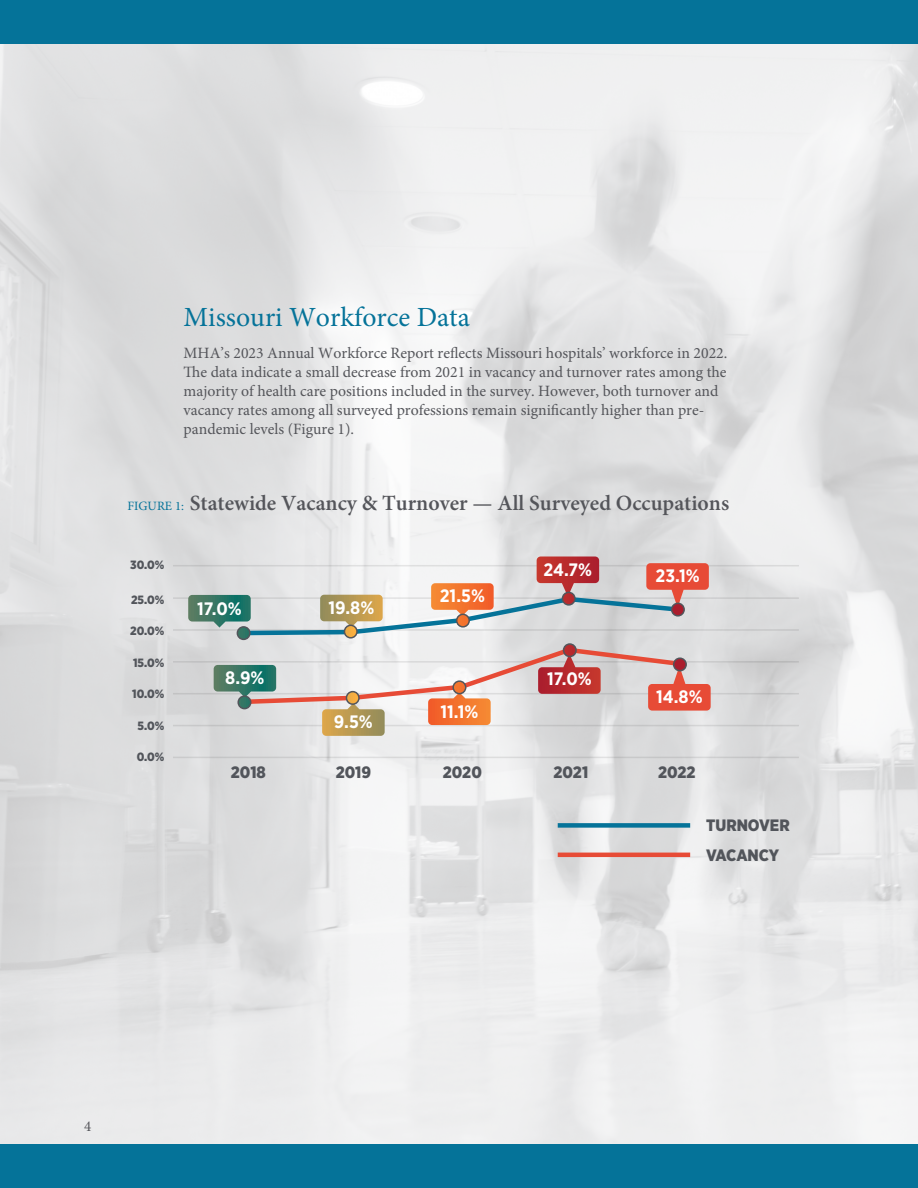
<style>
.page{position:relative;width:918px;height:1188px;background:#fff}
.page>*{position:absolute;margin:0;border:0;box-sizing:border-box;transform-origin:0 0}
.body_text-sans_serif{font:27.75px "Minion Pro";color:#057399}
.body_text-sans_serif-2{font:600 21.75px "Minion Pro";color:#54555a}
.t1{font:700 18px "Gotham Narrow";color:#fff}
.t2{font:900 16.5px "Gotham Narrow";color:#52555b}
.body_text-sans_serif-3{font:15.75px/18.9px "Minion Pro";color:#54555a}
.t3{font:15px "Minion Pro";color:#54555a}
.t4{font:900 12px "Gotham Narrow";color:#52555b}
.s1{font-weight:400;font-size:12.75px;color:#057399}
</style>
<div class="page">
<img style="left:0;top:43px;width:918px;height:1102px">
<div style="left:0;top:1145px;width:918px;height:43px;background:#057399"></div>
<div style="left:0;top:0;width:918px;height:43px;background:#057399"></div>
<hr style="left:173px;top:565px;width:626px;height:1px;background:#e9e9e9">
<hr style="left:173px;top:597px;width:626px;height:2px;background:#e9e9e9">
<hr style="left:173px;top:757px;width:626px;height:1px;background:#e9e9e9">
<hr style="left:173px;top:725px;width:626px;height:1px;background:#e9e9e9">
<hr style="left:173px;top:693px;width:626px;height:1px;background:#e9e9e9">
<hr style="left:173px;top:661px;width:626px;height:2px;background:#e9e9e9">
<hr style="left:173px;top:629px;width:626px;height:2px;background:#e9e9e9">
<div style="left:558px;top:823px;width:132px;height:5px;background:#057399"></div>
<hr style="left:558px;top:853px;width:132px;height:4px;background:#e74b36">
<svg style="left:188px;top:557px;width:523px;height:179px"></svg>
<div style="left:562px;top:592px;width:14px;height:14px;border:2px solid #52555b;border-radius:50%"></div>
<div style="left:672px;top:603px;width:12px;height:13px;background:#aa1d2d;border-radius:50%"></div>
<div style="left:671px;top:603px;width:14px;height:14px;border:2px solid #52555b;border-radius:50%"></div>
<p class="body_text-sans_serif" style="left:184px;top:298px;width:288px">Missouri Workforce Data</p>
<p class="body_text-sans_serif-3" style="left:184px;top:344px;width:545px">MHA’s 2023 Annual Workforce Report reflects Missouri hospitals’ workforce in 2022.<br>The data indicate a small decrease from 2021 in vacancy and turnover rates among the majority of health care positions included in the survey. However, both turnover and vacancy rates among all surveyed professions remain significantly higher than pre&shy;pandemic levels (Figure 1).</p>
<p class="body_text-sans_serif-2" style="left:127px;top:488px;width:603px"><span class="s1">FIGURE 1:</span> Statewide Vacancy &amp; Turnover — All Surveyed Occupations</p>
<p class="t4" style="left:130px;top:557px;width:36px">30.0%</p>
<p class="t4" style="left:131px;top:591px;width:35px">25.0%</p>
<p class="t4" style="left:130px;top:623px;width:36px">20.0%</p>
<p class="t4" style="left:133px;top:654px;width:33px">15.0%</p>
<p class="t4" style="left:132px;top:686px;width:34px">10.0%</p>
<p class="t4" style="left:138px;top:717px;width:28px">5.0%</p>
<p class="t4" style="left:137px;top:749px;width:29px">0.0%</p>
<p class="t1" style="left:197px;top:597px;width:46px">17.0%</p>
<p class="t1" style="left:225px;top:666px;width:41px">8.9%</p>
<p class="t1" style="left:328px;top:596px;width:47px">19.8%</p>
<p class="t1" style="left:334px;top:710px;width:40px">9.5%</p>
<p class="t1" style="left:325px;top:717px;width:46px">17.0%</p>
<p class="t1" style="left:440px;top:584px;width:47px">21.5%</p>
<p class="t1" style="left:440px;top:700px;width:40px">11.1%</p>
<p class="t1" style="left:544px;top:558px;width:50px">24.7%</p>
<p class="t1" style="left:547px;top:667px;width:46px">17.0%</p>
<p class="t1" style="left:656px;top:564px;width:46px">23.1%</p>
<p class="t1" style="left:656px;top:685px;width:48px">14.8%</p>
<p class="t2" style="left:231px;top:762px;width:36px">2018</p>
<p class="t2" style="left:336px;top:762px;width:37px">2019</p>
<p class="t2" style="left:443px;top:762px;width:40px">2020</p>
<p class="t2" style="left:554px;top:762px;width:36px">2021</p>
<p class="t2" style="left:658px;top:762px;width:39px">2022</p>
<p class="t2" style="left:706px;top:815px;width:85px">TURNOVER</p>
<p class="t2" style="left:706px;top:845px;width:74px">VACANCY</p>
<p class="t3" style="left:84px;top:1117px;width:9px">4</p>
</div>
